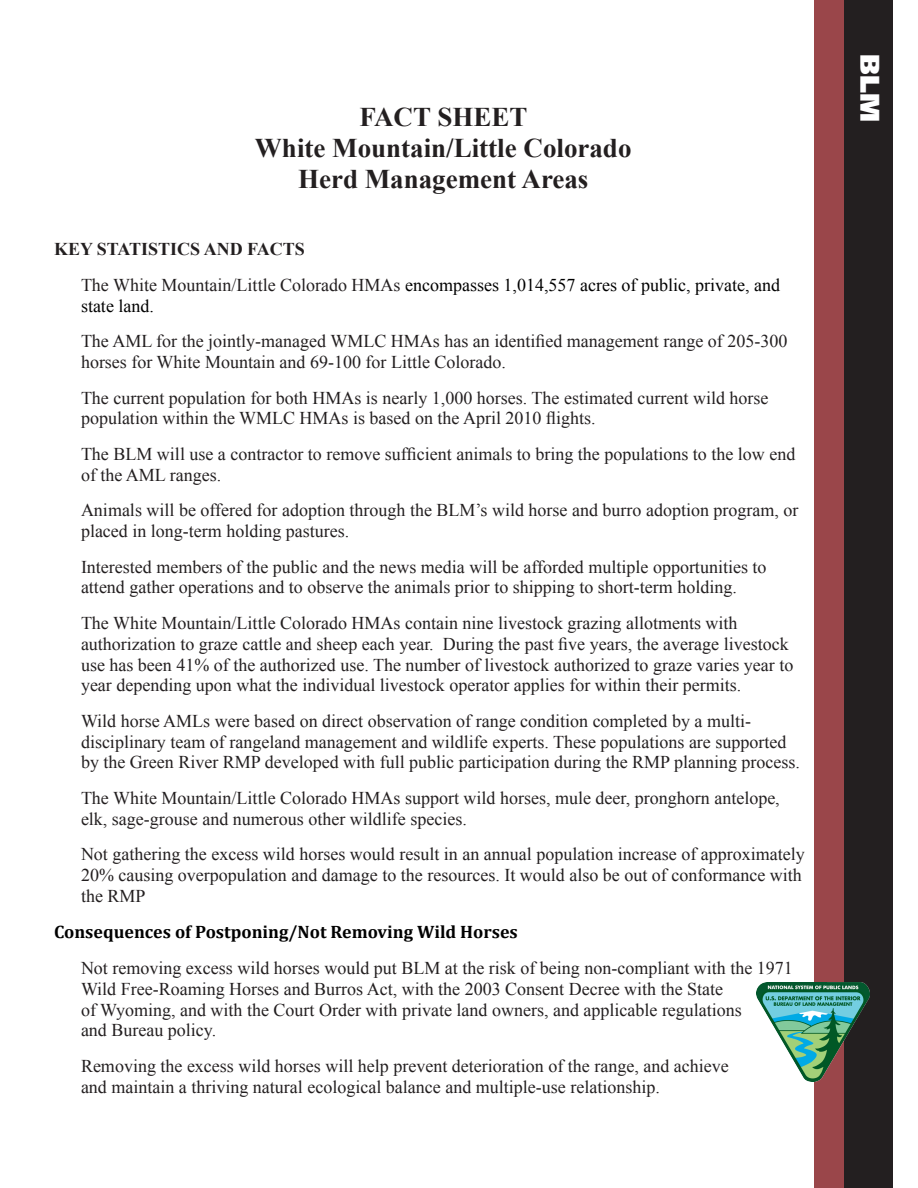
<style>
.page{position:relative;width:918px;height:1188px;background:#fff}
.page>*{position:absolute;margin:0;border:0;box-sizing:border-box;transform-origin:0 0}
.t1{font:700 27px/31px "Times New Roman";color:#231f20;text-align:center}
.t2{font:900 27px "Frutiger LT Std";color:#fff}
.t3{font:18px/20.7px "Times New Roman";color:#231f20}
.t4{font:18px/20.7px "Times New Roman";color:#000}
.t5{font:700 18px "Cambria";color:#000}
.t6{font:700 18px "Times New Roman";color:#231f20}
.s1{color:#231f20}
</style>
<div class="page">
<div style="left:844px;top:0;width:49px;height:1188px;background:#231f20"></div>
<div style="left:814px;top:0;width:30px;height:1188px;background:#9a464a"></div>
<img style="left:756px;top:983px;width:113px;height:99px">
<h2 class="t1" style="left:255px;top:101px;width:378px">FACT SHEET<br>White Mountain/Little Colorado<br>Herd Management Areas</h2>
<h4 class="t6" style="left:54px;top:237px;width:252px">KEY STATISTICS AND FACTS</h4>
<p class="t4" style="left:81px;top:274px;width:701px"><span class="s1">The White Mountain/Little Colorado HMAs</span> encompasses 1,014,557 acres of public, private, and state land.</p>
<p class="t3" style="left:81px;top:331px;width:708px">The AML for the jointly-managed WMLC HMAs has an identified management range of 205-300</p>
<p class="t3" style="left:81px;top:351px;width:427px">horses for White Mountain and 69-100 for Little Colorado.</p>
<p class="t3" style="left:81px;top:387px;width:689px">The current population for both HMAs is nearly 1,000 horses. The estimated current wild horse</p>
<p class="t3" style="left:81px;top:408px;width:516px">population within the WMLC HMAs is based on the April 2010 flights.</p>
<p class="t3" style="left:81px;top:443px;width:716px">The BLM will use a contractor to remove sufficient animals to bring the populations to the low end</p>
<p class="t3" style="left:81px;top:464px;width:142px">of the AML ranges.</p>
<p class="t3" style="left:81px;top:500px;width:719px">Animals will be offered for adoption through the BLM’s wild horse and burro adoption program, or placed in long-term holding pastures.</p>
<p class="t3" style="left:81px;top:556px;width:687px">Interested members of the public and the news media will be afforded multiple opportunities to attend gather operations and to observe the animals prior to shipping to short-term holding.</p>
<p class="t3" style="left:81px;top:613px;width:658px">The White Mountain/Little Colorado HMAs contain nine livestock grazing allotments with</p>
<p class="t3" style="left:81px;top:633px;width:709px">authorization to graze cattle and sheep each year. During the past five years, the average livestock</p>
<p class="t3" style="left:81px;top:654px;width:714px">use has been 41% of the authorized use. The number of livestock authorized to graze varies year to year depending upon what the individual livestock operator applies for within their permits.</p>
<p class="t3" style="left:81px;top:710px;width:721px">Wild horse AMLs were based on direct observation of range condition completed by a multi&shy;disciplinary team of rangeland management and wildlife experts. These populations are supported by the Green River RMP developed with full public participation during the RMP planning process.</p>
<p class="t3" style="left:81px;top:787px;width:700px">The White Mountain/Little Colorado HMAs support wild horses, mule deer, pronghorn antelope, elk, sage-grouse and numerous other wildlife species.</p>
<p class="t3" style="left:81px;top:844px;width:725px">Not gathering the excess wild horses would result in an annual population increase of approximately</p>
<p class="t3" style="left:81px;top:865px;width:722px">20% causing overpopulation and damage to the resources. It would also be out of conformance with</p>
<p class="t3" style="left:81px;top:885px;width:66px">the RMP</p>
<p class="t5" style="left:54px;top:920px;width:465px">Consequences of Postponing/Not Removing Wild Horses</p>
<p class="t3" style="left:81px;top:958px;width:713px">Not removing excess wild horses would put BLM at the risk of being non-compliant with the 1971</p>
<p class="t3" style="left:81px;top:978px;width:644px">Wild Free-Roaming Horses and Burros Act, with the 2003 Consent Decree with the State</p>
<p class="t3" style="left:81px;top:999px;width:662px">of Wyoming, and with the Court Order with private land owners, and applicable regulations and Bureau policy.</p>
<p class="t3" style="left:81px;top:1055px;width:649px">Removing the excess wild horses will help prevent deterioration of the range, and achieve and maintain a thriving natural ecological balance and multiple-use relationship.</p>
<p class="t2" style="left:886px;top:54px;width:70px;rotate:90deg">BLM</p>
</div>
